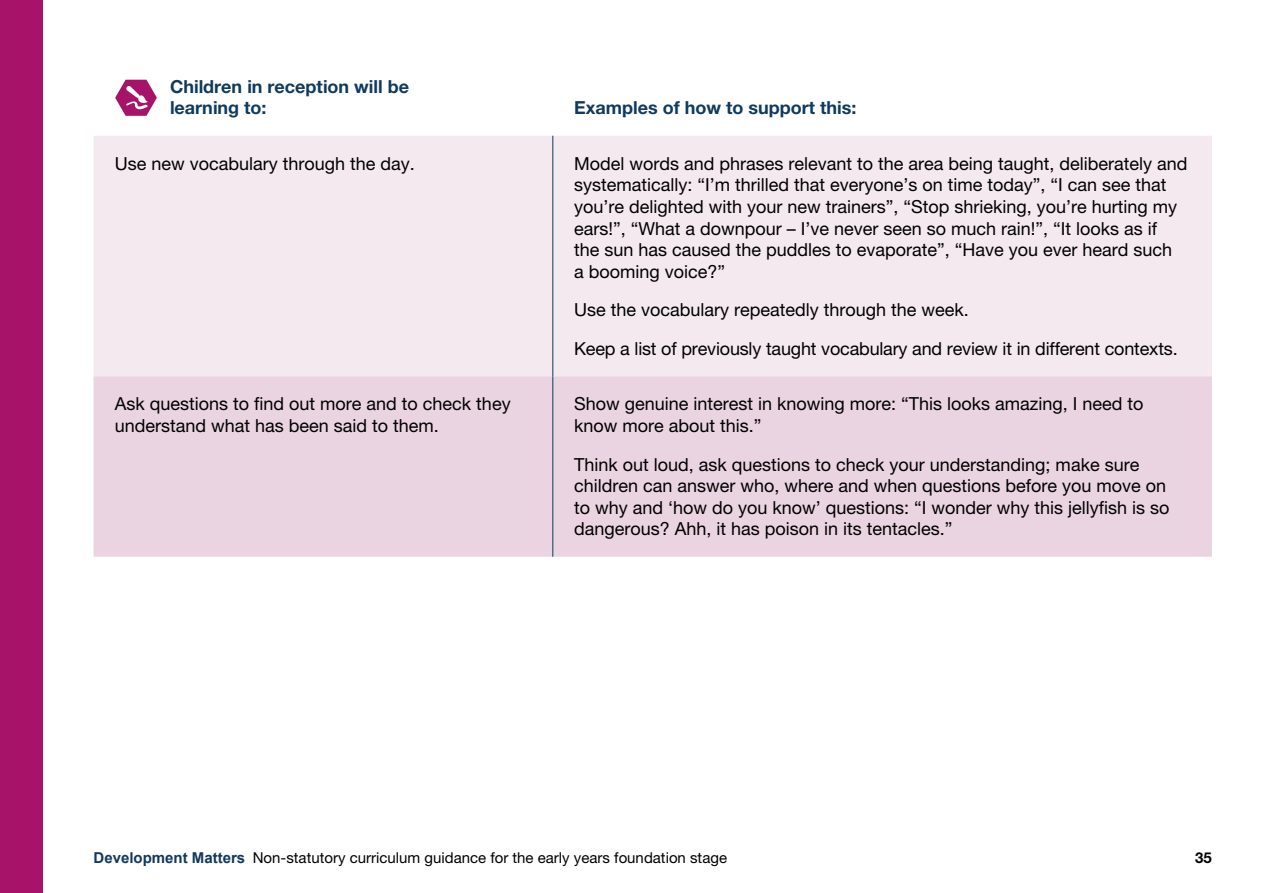
<style>
.page{position:relative;width:1263px;height:893px;background:#fff}
.page>*{position:absolute;margin:0;border:0;box-sizing:border-box;transform-origin:0 0}
.t1{font:18px/21.6px "Helvetica Neue LT Pro";color:#000}
.t2{font:700 18px/21px "Helvetica Neue LT Pro";color:#103a5e}
.t3{font:15px "Helvetica Neue LT Pro";color:#000}
.t4{font:700 15px "Helvetica Neue LT Pro";color:#000}
.s1{font-family:"Arial";font-weight:700;color:#103a5e}
</style>
<div class="page">
<div style="left:0;top:0;width:43px;height:893px;background:#a61368"></div>
<div style="left:94px;top:136px;width:1118px;height:240px;background:#f5e9f0"></div>
<div style="left:94px;top:376px;width:1118px;height:181px;background:#ebd4e1"></div>
<hr style="left:552px;top:136px;width:1px;height:240px;background:#103a5e">
<hr style="left:552px;top:376px;width:1px;height:181px;background:#103a5e">
<svg style="left:115px;top:80px;width:42px;height:36px"></svg>
<p class="t2" style="left:170px;top:76px;width:241px">Children in reception will be learning to:</p>
<p class="t2" style="left:574px;top:97px;width:284px">Examples of how to support this:</p>
<p class="t1" style="left:115px;top:152px;width:302px">Use new vocabulary through the day.</p>
<p class="t1" style="left:574px;top:152px;width:615px">Model words and phrases relevant to the area being taught, deliberately and systematically: “I’m thrilled that everyone’s on time today”, “I can see that you’re delighted with your new trainers”, “Stop shrieking, you’re hurting my ears!”, “What a downpour – I’ve never seen so much rain!”, “It looks as if<br>the sun has caused the puddles to evaporate”, “Have you ever heard such<br>a booming voice?”</p>
<p class="t1" style="left:574px;top:291px;width:605px;line-height:38.5px">Use the vocabulary repeatedly through the week.<br>Keep a list of previously taught vocabulary and review it in different contexts.</p>
<p class="t1" style="left:115px;top:393px;width:397px">Ask questions to find out more and to check they understand what has been said to them.</p>
<p class="t1" style="left:574px;top:393px;width:571px">Show genuine interest in knowing more: “This looks amazing, I need to know more about this.”</p>
<p class="t1" style="left:574px;top:453px;width:597px">Think out loud, ask questions to check your understanding; make sure children can answer who, where and when questions before you move on to why and ‘how do you know’ questions: “I wonder why this jellyfish is so dangerous? Ahh, it has poison in its tentacles.”</p>
<p class="t3" style="left:94px;top:849px;width:635px"><span class="s1">Development Matters</span> Non-statutory curriculum guidance for the early years foundation stage</p>
<p class="t4" style="left:1195px;top:849px;width:18px">35</p>
</div>
